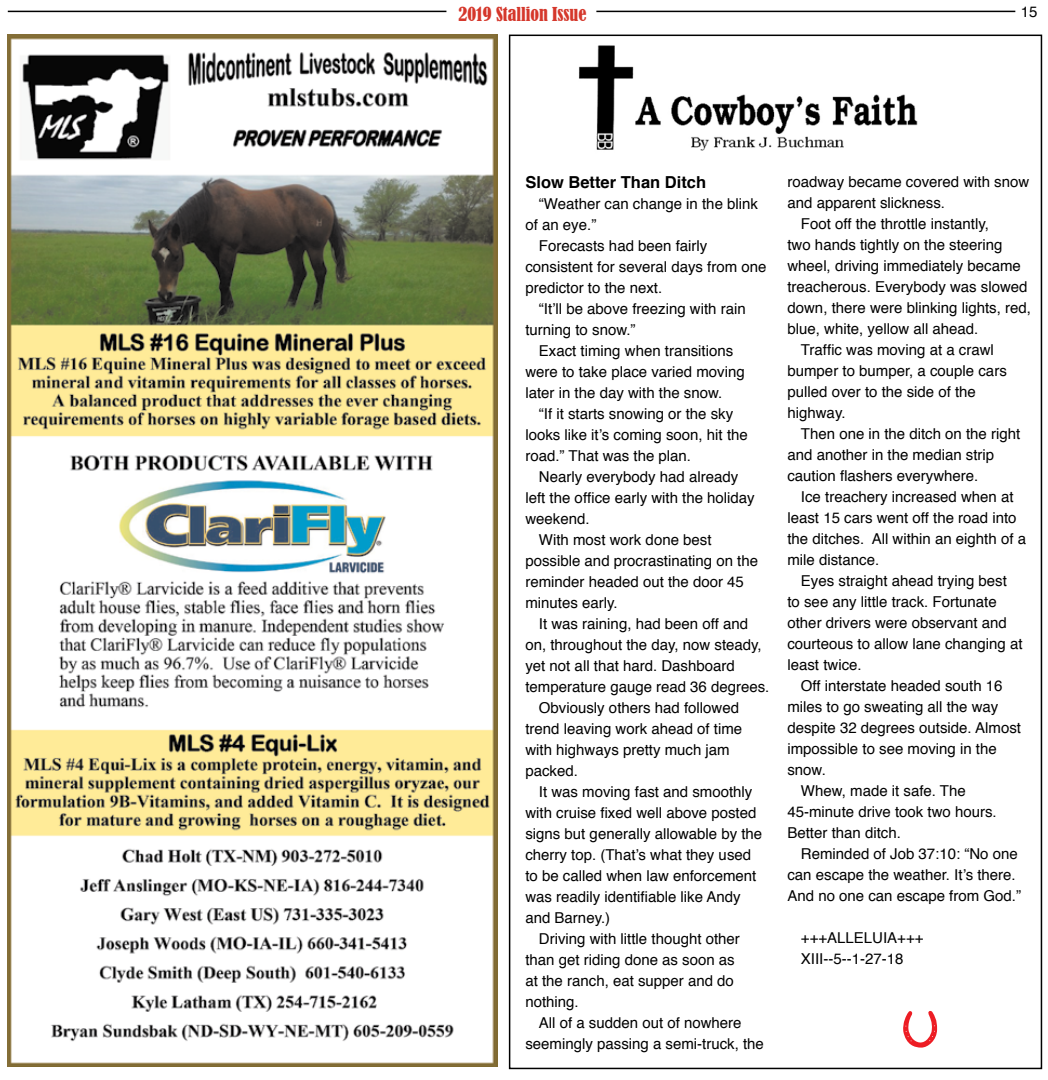
<style>
.page{position:relative;width:1048px;height:1080px;background:#fff}
.page>*{position:absolute;margin:0;border:0;box-sizing:border-box;transform-origin:0 0}
.t1{font:condensed 18px "Bernard";color:#d5372b}
.t2{font:700 16.5px "Helvetica";color:#000}
.t3{font:15px/21px "Helvetica";color:#000}
</style>
<div class="page">
<hr style="left:8px;top:11px;width:438px;height:1px;background:#000">
<hr style="left:596px;top:11px;width:419px;height:1px;background:#000">
<svg style="left:903px;top:1011px;width:34px;height:37px"></svg>
<img style="left:579px;top:45px;width:339px;height:106px">
<img style="left:8px;top:35px;width:489px;height:1031px">
<p class="t1" style="left:458px;top:3px;width:129px">2019 Stallion Issue</p>
<p class="t3" style="left:1020px;top:2px;width:18px">15</p>
<p class="t2" style="left:525px;top:169px;width:182px">Slow Better Than Ditch</p>
<p class="t3" style="left:539px;top:194px;width:221px">“Weather can change in the blink</p>
<p class="t3" style="left:525px;top:215px;width:72px">of an eye.”</p>
<p class="t3" style="left:539px;top:236px;width:170px">Forecasts had been fairly</p>
<p class="t3" style="left:525px;top:257px;width:242px">consistent for several days from one</p>
<p class="t3" style="left:525px;top:278px;width:138px">predictor to the next.</p>
<p class="t3" style="left:539px;top:299px;width:208px">“It’ll be above freezing with rain</p>
<p class="t3" style="left:525px;top:320px;width:112px">turning to snow.”</p>
<p class="t3" style="left:539px;top:341px;width:196px">Exact timing when transitions</p>
<p class="t3" style="left:525px;top:362px;width:221px">were to take place varied moving</p>
<p class="t3" style="left:525px;top:383px;width:198px">later in the day with the snow.</p>
<p class="t3" style="left:539px;top:404px;width:196px">“If it starts snowing or the sky</p>
<p class="t3" style="left:525px;top:425px;width:224px">looks like it’s coming soon, hit the</p>
<p class="t3" style="left:525px;top:446px;width:167px">road.” That was the plan.</p>
<p class="t3" style="left:539px;top:467px;width:201px">Nearly everybody had already</p>
<p class="t3" style="left:525px;top:488px;width:231px">left the office early with the holiday</p>
<p class="t3" style="left:525px;top:509px;width:66px">weekend.</p>
<p class="t3" style="left:539px;top:530px;width:174px">With most work done best</p>
<p class="t3" style="left:525px;top:551px;width:234px">possible and procrastinating on the</p>
<p class="t3" style="left:525px;top:572px;width:220px">reminder headed out the door 45</p>
<p class="t3" style="left:525px;top:593px;width:94px">minutes early.</p>
<p class="t3" style="left:539px;top:614px;width:211px">It was raining, had been off and</p>
<p class="t3" style="left:525px;top:635px;width:238px">on, throughout the day, now steady,</p>
<p class="t3" style="left:525px;top:656px;width:211px">yet not all that hard. Dashboard</p>
<p class="t3" style="left:525px;top:677px;width:245px">temperature gauge read 36 degrees.</p>
<p class="t3" style="left:539px;top:698px;width:202px">Obviously others had followed</p>
<p class="t3" style="left:525px;top:719px;width:218px">trend leaving work ahead of time</p>
<p class="t3" style="left:525px;top:740px;width:206px">with highways pretty much jam</p>
<p class="t3" style="left:525px;top:761px;width:54px">packed.</p>
<p class="t3" style="left:539px;top:782px;width:215px">It was moving fast and smoothly</p>
<p class="t3" style="left:525px;top:803px;width:232px">with cruise fixed well above posted</p>
<p class="t3" style="left:525px;top:824px;width:238px">signs but generally allowable by the</p>
<p class="t3" style="left:525px;top:845px;width:227px">cherry top. (That’s what they used</p>
<p class="t3" style="left:525px;top:866px;width:232px">to be called when law enforcement</p>
<p class="t3" style="left:525px;top:887px;width:217px">was readily identifiable like Andy</p>
<p class="t3" style="left:525px;top:908px;width:86px">and Barney.)</p>
<p class="t3" style="left:539px;top:929px;width:202px">Driving with little thought other</p>
<p class="t3" style="left:525px;top:950px;width:211px">than get riding done as soon as</p>
<p class="t3" style="left:525px;top:971px;width:210px">at the ranch, eat supper and do</p>
<p class="t3" style="left:525px;top:992px;width:55px">nothing.</p>
<p class="t3" style="left:539px;top:1013px;width:204px">All of a sudden out of nowhere</p>
<p class="t3" style="left:525px;top:1034px;width:240px">seemingly passing a semi-truck, the</p>
<p class="t3" style="left:787px;top:172px;width:243px">roadway became covered with snow</p>
<p class="t3" style="left:787px;top:193px;width:159px">and apparent slickness.</p>
<p class="t3" style="left:801px;top:214px;width:189px">Foot off the throttle instantly,</p>
<p class="t3" style="left:787px;top:235px;width:217px">two hands tightly on the steering</p>
<p class="t3" style="left:787px;top:256px;width:235px">wheel, driving immediately became</p>
<p class="t3" style="left:787px;top:277px;width:242px">treacherous. Everybody was slowed</p>
<p class="t3" style="left:787px;top:298px;width:245px">down, there were blinking lights, red,</p>
<p class="t3" style="left:787px;top:319px;width:192px">blue, white, yellow all ahead.</p>
<p class="t3" style="left:801px;top:340px;width:194px">Traffic was moving at a crawl</p>
<p class="t3" style="left:787px;top:361px;width:221px">bumper to bumper, a couple cars</p>
<p class="t3" style="left:787px;top:382px;width:190px">pulled over to the side of the</p>
<p class="t3" style="left:787px;top:403px;width:60px">highway.</p>
<p class="t3" style="left:801px;top:424px;width:221px">Then one in the ditch on the right</p>
<p class="t3" style="left:787px;top:445px;width:208px">and another in the median strip</p>
<p class="t3" style="left:787px;top:466px;width:192px">caution flashers everywhere.</p>
<p class="t3" style="left:801px;top:487px;width:214px">Ice treachery increased when at</p>
<p class="t3" style="left:787px;top:508px;width:231px">least 15 cars went off the road into</p>
<p class="t3" style="left:787px;top:529px;width:240px">the ditches. All within an eighth of a</p>
<p class="t3" style="left:787px;top:550px;width:93px">mile distance.</p>
<p class="t3" style="left:801px;top:571px;width:207px">Eyes straight ahead trying best</p>
<p class="t3" style="left:787px;top:592px;width:211px">to see any little track. Fortunate</p>
<p class="t3" style="left:787px;top:613px;width:221px">other drivers were observant and</p>
<p class="t3" style="left:787px;top:634px;width:237px">courteous to allow lane changing at</p>
<p class="t3" style="left:787px;top:655px;width:76px">least twice.</p>
<p class="t3" style="left:801px;top:676px;width:203px">Off interstate headed south 16</p>
<p class="t3" style="left:787px;top:697px;width:212px">miles to go sweating all the way</p>
<p class="t3" style="left:787px;top:718px;width:235px">despite 32 degrees outside. Almost</p>
<p class="t3" style="left:787px;top:739px;width:211px">impossible to see moving in the</p>
<p class="t3" style="left:787px;top:760px;width:40px">snow.</p>
<p class="t3" style="left:801px;top:781px;width:166px">Whew, made it safe. The</p>
<p class="t3" style="left:787px;top:802px;width:211px">45-minute drive took two hours.</p>
<p class="t3" style="left:787px;top:823px;width:115px">Better than ditch.</p>
<p class="t3" style="left:801px;top:844px;width:218px">Reminded of Job 37:10: “No one</p>
<p class="t3" style="left:787px;top:865px;width:230px">can escape the weather. It’s there.</p>
<p class="t3" style="left:787px;top:886px;width:235px">And no one can escape from God.”</p>
<p class="t3" style="left:801px;top:928px;width:124px">+++ALLELUIA+++<br>XIII--5--1-27-18</p>
</div>
